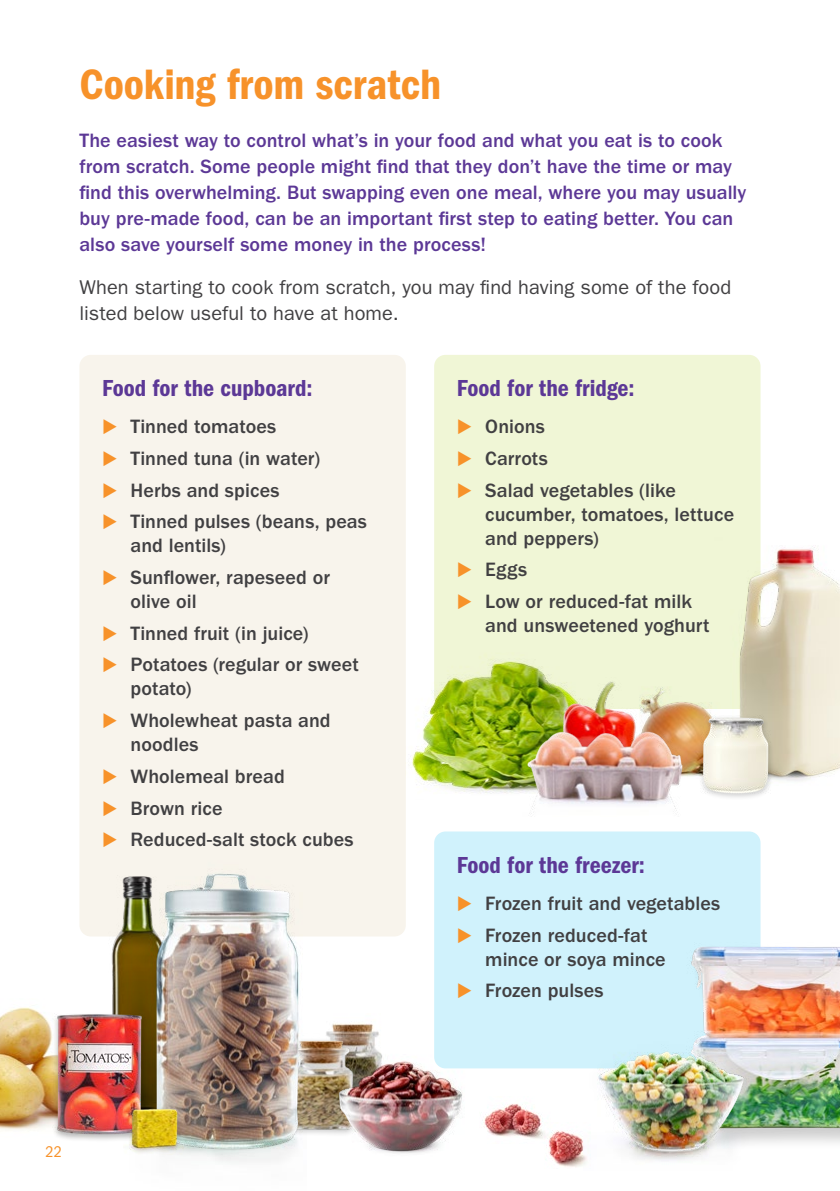
<style>
.page{position:relative;width:840px;height:1191px;background:#fff}
.page>*{position:absolute;margin:0;border:0;box-sizing:border-box;transform-origin:0 0}
.t1{font:44px "ITC Franklin Gothic Std Dm Cd";letter-spacing:-.005em;color:#f7922a}
.t2{font:24px "ITC Franklin Gothic Std Dm Cd";color:#5c3896}
.t3{font:500 20px/24px "ITC Franklin Gothic Std";letter-spacing:.005em;color:#414042}
.t4{font:500 20px/26px "ITC Franklin Gothic Std";color:#5c3896}
.t5{font:20px/26px "ITC Franklin Gothic Std";letter-spacing:.005em;color:#414042}
.t6{font:condensed 16px "ITC Franklin Gothic Std";color:#f7922a}
.s1{color:#f7922a}
</style>
<div class="page">
<img style="left:0;top:1007px;width:51px;height:123px">
<img style="left:326px;top:1023px;width:53px;height:16px">
<img style="left:306px;top:1033px;width:54px;height:101px">
<div style="left:79px;top:355px;width:326px;height:581px;background:#f8f4ec;border-radius:11px"></div>
<img style="left:109px;top:876px;width:20px;height:136px">
<div style="left:434px;top:355px;width:326px;height:354px;background:#f0f6d6;border-radius:11px"></div>
<div style="left:434px;top:831px;width:326px;height:237px;background:#d0f2fc;border-radius:11px"></div>
<img style="left:129px;top:873px;width:177px;height:289px">
<div style="left:691px;top:946px;width:148px;height:204px;background:#000;opacity:.2"></div>
<img style="left:691px;top:936px;width:148px;height:201px">
<img style="left:405px;top:652px;width:154px;height:147px">
<img style="left:739px;top:529px;width:100px;height:252px">
<div style="left:51px;top:1012px;width:95px;height:130px;background:#000;opacity:.28"></div>
<img style="left:53px;top:1013px;width:94px;height:121px">
<img style="left:559px;top:681px;width:70px;height:45px">
<img style="left:629px;top:687px;width:82px;height:90px">
<img style="left:123px;top:1094px;width:60px;height:60px">
<img style="left:522px;top:726px;width:166px;height:88px">
<img style="left:320px;top:1039px;width:62px;height:95px">
<div style="left:697px;top:715px;width:76px;height:86px;background:#000;opacity:.2"></div>
<img style="left:700px;top:714px;width:70px;height:81px">
<img style="left:549px;top:1130px;width:34px;height:37px">
<img style="left:483px;top:1104px;width:67px;height:40px">
<img style="left:583px;top:1039px;width:177px;height:126px">
<img style="left:329px;top:1056px;width:151px;height:98px">
<div style="left:127px;top:1106px;width:55px;height:49px;background:#000;opacity:.2"></div>
<h1 class="t1" style="left:79px;top:59px;width:363px">Cooking from scratch</h1>
<p class="t4" style="left:79px;top:128px;width:668px">The easiest way to control what’s in your food and what you eat is to cook from scratch. Some people might find that they don’t have the time or may find this overwhelming. But swapping even one meal, where you may usually buy pre-made food, can be an important first step to eating better. You can also save yourself some money in the process!</p>
<p class="t5" style="left:79px;top:275px;width:653px">When starting to cook from scratch, you may find having some of the food listed below useful to have at home.</p>
<p class="t2" style="left:102px;top:374px;width:212px">Food for the cupboard:</p>
<p class="t3" style="left:102px;top:415px;width:176px"><span class="s1">◆</span> Tinned tomatoes</p>
<p class="t3" style="left:102px;top:446px;width:219px"><span class="s1">◆</span> Tinned tuna (in water)</p>
<p class="t3" style="left:102px;top:478px;width:179px"><span class="s1">◆</span> Herbs and spices</p>
<p class="t3" style="left:130px;top:510px;width:238px;text-indent:-28px"><span class="s1">◆</span> Tinned pulses (beans, peas and lentils)</p>
<p class="t3" style="left:130px;top:565px;width:201px;text-indent:-28px"><span class="s1">◆</span> Sunflower, rapeseed or olive oil</p>
<p class="t3" style="left:102px;top:621px;width:208px"><span class="s1">◆</span> Tinned fruit (in juice)</p>
<p class="t3" style="left:130px;top:653px;width:230px;text-indent:-28px"><span class="s1">◆</span> Potatoes (regular or sweet potato)</p>
<p class="t3" style="left:130px;top:708px;width:202px;text-indent:-28px"><span class="s1">◆</span> Wholewheat pasta and noodles</p>
<p class="t3" style="left:102px;top:764px;width:184px"><span class="s1">◆</span> Wholemeal bread</p>
<p class="t3" style="left:102px;top:796px;width:122px"><span class="s1">◆</span> Brown rice</p>
<p class="t3" style="left:102px;top:827px;width:253px"><span class="s1">◆</span> Reduced-salt stock cubes</p>
<p class="t2" style="left:456px;top:374px;width:179px">Food for the fridge:</p>
<p class="t3" style="left:456px;top:415px;width:89px"><span class="s1">◆</span> Onions</p>
<p class="t3" style="left:456px;top:446px;width:92px"><span class="s1">◆</span> Carrots</p>
<p class="t3" style="left:485px;top:478px;width:250px;text-indent:-28px"><span class="s1">◆</span> Salad vegetables (like cucumber, tomatoes, lettuce and peppers)</p>
<p class="t3" style="left:456px;top:558px;width:72px"><span class="s1">◆</span> Eggs</p>
<p class="t3" style="left:485px;top:589px;width:225px;text-indent:-28px"><span class="s1">◆</span> Low or reduced-fat milk and unsweetened yoghurt</p>
<p class="t2" style="left:456px;top:851px;width:189px">Food for the freezer:</p>
<p class="t3" style="left:456px;top:891px;width:265px"><span class="s1">◆</span> Frozen fruit and vegetables</p>
<p class="t3" style="left:485px;top:923px;width:182px;text-indent:-28px"><span class="s1">◆</span> Frozen reduced-fat mince or soya mince</p>
<p class="t3" style="left:456px;top:979px;width:148px"><span class="s1">◆</span> Frozen pulses</p>
<p class="t6" style="left:45px;top:1142px;width:18px">22</p>
</div>
